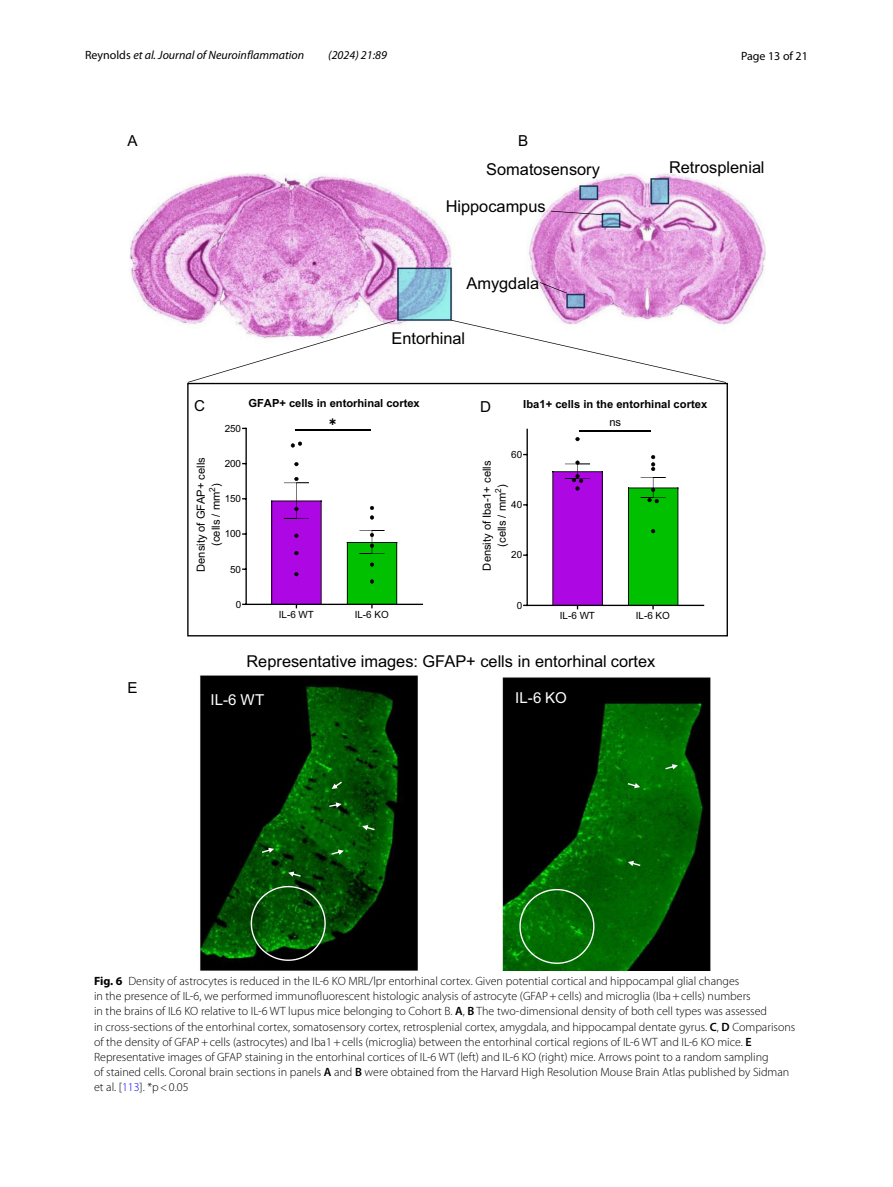
<style>
.page{position:relative;width:893px;height:1187px;background:#fff}
.page>*{position:absolute;margin:0;border:0;box-sizing:border-box;transform-origin:0 0}
.t1{font:16.35px "Arial MT8";color:#000}
.t2{font:15.15px "Arial MT8";color:#000}
.t3{font:15px "Arial MT8";letter-spacing:.005em;color:#fff}
.t4{font:300 12px/15px "Myriad Pro";color:#000}
.t5{font:italic 12px "Myriad Pro";color:#000}
.t6{font:12px "Myriad Pro";color:#000}
.t7{font:11.25px/15.1px "Arial MT8";color:#000;text-align:center}
.t8{font:11.1px "Arial Bold MT8";color:#000}
.t9{font:11.1px "Arial MT8";color:#000}
.t10{font:9.9px "Arial MT8";letter-spacing:-.005em;color:#000}
.s1{font-style:normal}
.s2{font-weight:700}
.s3{font-weight:600}
.s4{color:#00f}
</style>
<div class="page">
<img style="left:129px;top:173px;width:636px;height:797px">
<svg style="left:451px;top:320px;width:275px;height:63px"></svg>
<svg style="left:188px;top:320px;width:207px;height:62px"></svg>
<svg style="left:187px;top:383px;width:541px;height:253px"></svg>
<svg style="left:540px;top:282px;width:27px;height:11px"></svg>
<svg style="left:551px;top:211px;width:53px;height:4px"></svg>
<svg style="left:519px;top:888px;width:75px;height:75px;background:#0f7410"></svg>
<svg style="left:251px;top:885px;width:75px;height:75px;background:#115611"></svg>
<svg style="left:331px;top:849px;width:13px;height:5px"></svg>
<svg style="left:288px;top:871px;width:13px;height:5px"></svg>
<svg style="left:329px;top:802px;width:13px;height:5px"></svg>
<svg style="left:628px;top:860px;width:12px;height:6px"></svg>
<svg style="left:628px;top:783px;width:12px;height:5px"></svg>
<svg style="left:665px;top:764px;width:13px;height:5px"></svg>
<svg style="left:262px;top:847px;width:12px;height:5px"></svg>
<svg style="left:362px;top:825px;width:13px;height:5px"></svg>
<svg style="left:332px;top:781px;width:10px;height:7px"></svg>
<svg style="left:330px;top:418px;width:6px;height:6px"></svg>
<p class="t5" style="left:85px;top:48px;width:221px"><span class="s1">Reynolds</span> et al. Journal of Neuroinflammation</p>
<p class="t5" style="left:328px;top:48px;width:60px">(2024) 21:89</p>
<p class="t6" style="left:741px;top:48px;width:68px">Page 13 of 21</p>
<p class="t2" style="left:128px;top:131px;width:12px">A</p>
<p class="t2" style="left:518px;top:131px;width:12px">B</p>
<h1 class="t1" style="left:486px;top:159px;width:115px">Somatosensory</h1>
<h1 class="t1" style="left:669px;top:157px;width:97px">Retrosplenial</h1>
<h1 class="t1" style="left:446px;top:195px;width:101px">Hippocampus</h1>
<h1 class="t1" style="left:466px;top:273px;width:74px">Amygdala</h1>
<h1 class="t1" style="left:391px;top:327px;width:75px">Entorhinal</h1>
<p class="t8" style="left:248px;top:396px;width:173px">GFAP+ cells in entorhinal cortex</p>
<p class="t2" style="left:194px;top:395px;width:12px">C</p>
<p class="t2" style="left:480px;top:397px;width:12px">D</p>
<p class="t8" style="left:523px;top:397px;width:185px">Iba1+ cells in the entorhinal cortex</p>
<p class="t10" style="left:225px;top:422px;width:18px">250</p>
<p class="t9" style="left:609px;top:415px;width:13px">ns</p>
<p class="t2" style="left:128px;top:677px;width:12px">E</p>
<p class="t7" style="left:193px;top:571px;width:116px;rotate:-90deg">Density of GFAP+ cells (cells / mm<sup>2</sup>)</p>
<p class="t10" style="left:225px;top:457px;width:18px">200</p>
<p class="t10" style="left:225px;top:492px;width:18px">150</p>
<p class="t10" style="left:225px;top:527px;width:18px">100</p>
<p class="t10" style="left:230px;top:562px;width:12px">50</p>
<p class="t10" style="left:236px;top:597px;width:7px">0</p>
<p class="t10" style="left:279px;top:608px;width:37px">IL-6 WT</p>
<p class="t10" style="left:355px;top:608px;width:36px">IL-6 KO</p>
<p class="t10" style="left:511px;top:448px;width:12px">60</p>
<p class="t7" style="left:479px;top:570px;width:111px;rotate:-90deg">Density of Iba-1+ cells (cells / mm<sup>2</sup>)</p>
<p class="t10" style="left:511px;top:498px;width:12px">40</p>
<p class="t10" style="left:511px;top:548px;width:12px">20</p>
<p class="t10" style="left:517px;top:598px;width:7px">0</p>
<p class="t10" style="left:560px;top:609px;width:37px">IL-6 WT</p>
<p class="t10" style="left:636px;top:609px;width:36px">IL-6 KO</p>
<h1 class="t1" style="left:246px;top:650px;width:410px">Representative images: GFAP+ cells in entorhinal cortex</h1>
<p class="t3" style="left:211px;top:689px;width:55px">IL-6 WT</p>
<p class="t3" style="left:515px;top:688px;width:53px">IL-6 KO</p>
<p class="t4" style="left:94px;top:974px;width:703px"><span class="s2">Fig. 6</span> Density of astrocytes is reduced in the IL-6 KO MRL/lpr entorhinal cortex. Given potential cortical and hippocampal glial changes<br>in the presence of IL-6, we performed immunofluorescent histologic analysis of astrocyte (GFAP+cells) and microglia (Iba+cells) numbers<br>in the brains of IL6 KO relative to IL-6 WT lupus mice belonging to Cohort B. <span class="s3">A</span>, <span class="s3">B</span> The two-dimensional density of both cell types was assessed<br>in cross-sections of the entorhinal cortex, somatosensory cortex, retrosplenial cortex, amygdala, and hippocampal dentate gyrus. <span class="s3">C</span>, <span class="s3">D</span> Comparisons of the density of GFAP+cells (astrocytes) and Iba1+cells (microglia) between the entorhinal cortical regions of IL-6 WT and IL-6 KO mice. <span class="s3">E </span>Representative images of GFAP staining in the entorhinal cortices of IL-6 WT (left) and IL-6 KO (right) mice. Arrows point to a random sampling<br>of stained cells. Coronal brain sections in panels <span class="s3">A</span> and <span class="s3">B</span> were obtained from the Harvard High Resolution Mouse Brain Atlas published by Sidman et al. [<span class="s4">113</span>]. *p&lt;0.05</p>
</div>
